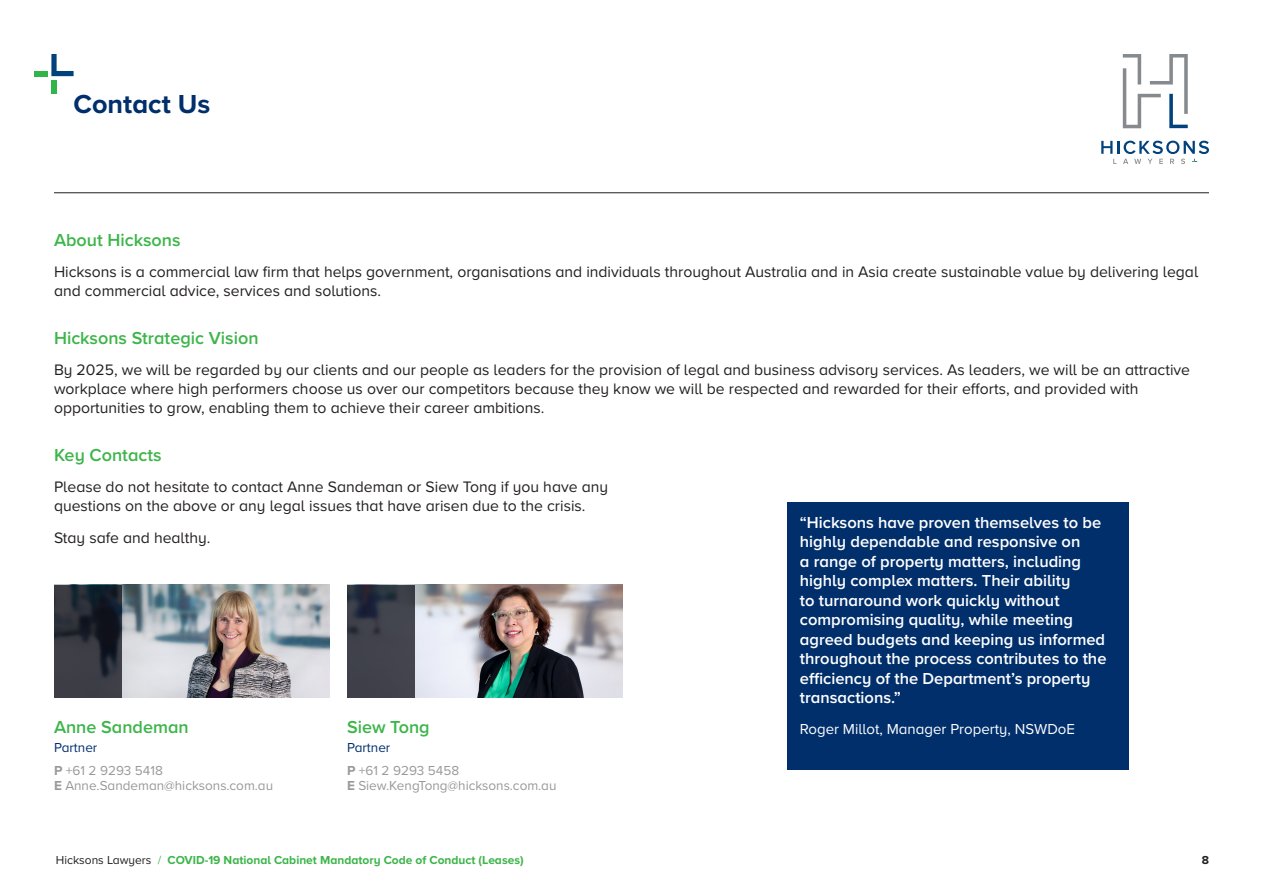
<style>
.page{position:relative;width:1263px;height:893px;background:#fff}
.page>*{position:absolute;margin:0;border:0;box-sizing:border-box;transform-origin:0 0}
.Heading{font:700 27px "Proxima Nova A";color:#002f6c}
.Sub-heading_1{font:600 18px "Proxima Nova A";color:#3db54a}
.bODY{font:600 18px "Proxima Nova A";color:#3db54a}
.t1{font:600 16.5px/19.5px "Proxima Nova A";color:#fff}
.bODY-2{font:15.75px/18.9px "Proxima Nova A";color:#231f20}
.t2{font:15px "Proxima Nova A";color:#fff}
.t3{font:13.5px "Proxima Nova A";color:#9a9999}
.bODY-3{font:13.5px "Proxima Nova A";color:#002f6c}
.t4{font:700 12px "Proxima Nova A";color:#3db54a}
.t5{font:700 12px "Proxima Nova A";color:#231f20}
.s1{font-weight:700}
.s2{font-weight:400;color:#231f20}
.s3{font-weight:400}
</style>
<div class="page">
<hr style="left:54px;top:192px;width:1155px;height:1px;background:#231f20">
<svg style="left:1123px;top:54px;width:65px;height:74px"></svg>
<svg style="left:1101px;top:141px;width:108px;height:23px"></svg>
<svg style="left:51px;top:54px;width:23px;height:22px"></svg>
<div style="left:51px;top:80px;width:6px;height:13px;background:#31b44a"></div>
<div style="left:34px;top:71px;width:14px;height:5px;background:#31b44a"></div>
<img style="left:414px;top:585px;width:209px;height:112px">
<img style="left:121px;top:585px;width:209px;height:112px">
<svg style="left:54px;top:585px;width:67px;height:112px;background:#2b2e37"></svg>
<div style="left:787px;top:502px;width:342px;height:268px;background:#002f6c"></div>
<svg style="left:347px;top:585px;width:67px;height:112px;background:#3b3e48"></svg>
<p class="Heading" style="left:74px;top:84px;width:138px">Contact Us</p>
<p class="Sub-heading_1" style="left:54px;top:226px;width:128px">About Hicksons</p>
<p class="bODY-2" style="left:54px;top:262px;width:1146px">Hicksons is a commercial law firm that helps government, organisations and individuals throughout Australia and in Asia create sustainable value by delivering legal and commercial advice, services and solutions.</p>
<p class="Sub-heading_1" style="left:54px;top:324px;width:206px">Hicksons Strategic Vision</p>
<p class="bODY-2" style="left:54px;top:360px;width:1137px">By 2025, we will be regarded by our clients and our people as leaders for the provision of legal and business advisory services. As leaders, we will be an attractive workplace where high performers choose us over our competitors because they know we will be respected and rewarded for their efforts, and provided with opportunities to grow, enabling them to achieve their career ambitions.</p>
<p class="bODY" style="left:54px;top:441px;width:109px">Key Contacts</p>
<p class="bODY-2" style="left:54px;top:477px;width:556px">Please do not hesitate to contact Anne Sandeman or Siew Tong if you have any questions on the above or any legal issues that have arisen due to the crisis.</p>
<p class="bODY-2" style="left:54px;top:528px;width:158px">Stay safe and healthy.</p>
<p class="Sub-heading_1" style="left:54px;top:713px;width:136px">Anne Sandeman</p>
<p class="bODY-3" style="left:54px;top:737px;width:45px">Partner</p>
<p class="t3" style="left:54px;top:761px;width:110px"><span class="s1">P</span> +61 2 9293 5418</p>
<p class="t3" style="left:54px;top:776px;width:221px"><span class="s1">E</span> Anne.Sandeman@hicksons.com.au</p>
<p class="Sub-heading_1" style="left:347px;top:713px;width:84px">Siew Tong</p>
<p class="bODY-3" style="left:347px;top:737px;width:45px">Partner</p>
<p class="t3" style="left:347px;top:761px;width:114px"><span class="s1">P</span> +61 2 9293 5458</p>
<p class="t3" style="left:347px;top:776px;width:211px"><span class="s1">E</span> Siew.KengTong@hicksons.com.au</p>
<p class="t1" style="left:800px;top:512px;width:308px">“Hicksons have proven themselves to be highly dependable and responsive on<br>a range of property matters, including highly complex matters. Their ability<br>to turnaround work quickly without compromising quality, while meeting agreed budgets and keeping us informed throughout the process contributes to the efficiency of the Department’s property transactions.”</p>
<p class="t2" style="left:800px;top:718px;width:277px">Roger Millot, Manager Property, NSWDoE</p>
<p class="t4" style="left:56px;top:851px;width:469px"><span class="s2">Hicksons Lawyers</span> <span class="s3">/</span> COVID-19 National Cabinet Mandatory Code of Conduct (Leases)</p>
<p class="t5" style="left:1202px;top:851px;width:9px">8</p>
</div>
